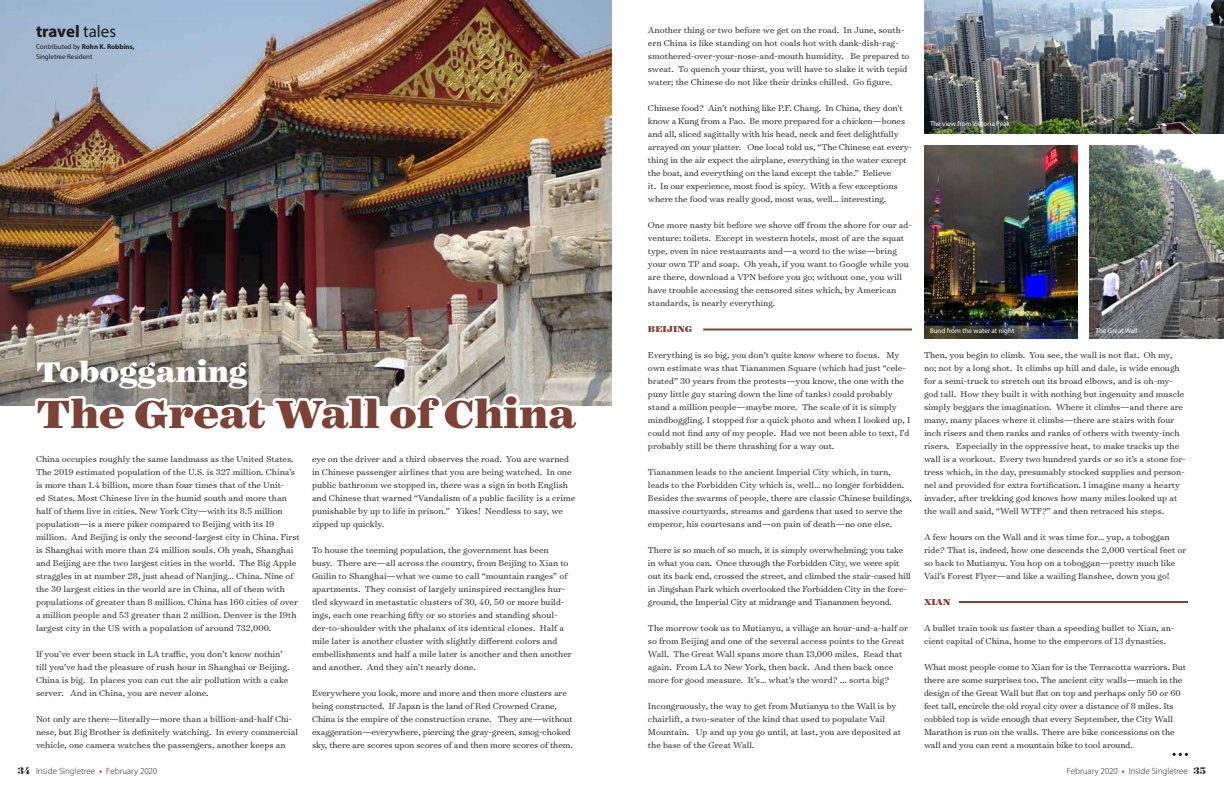
<style>
.page{position:relative;width:1224px;height:792px;background:#fff}
.page>*{position:absolute;margin:0;border:0;box-sizing:border-box;transform-origin:0 0}
.t1{font:900 44.6px "Surveyor Text";color:#7d4136}
.t2{font:900 32.2px "Surveyor Text";color:#fff}
.t3{font:700 17px "Myriad Pro";letter-spacing:-.01em;color:#1c1b1a}
.t4{font:300 9.8px/13px "Surveyor Text";color:#1c1b1a}
.t5{font:900 9.8px "Surveyor Text";color:#7d4136}
.t6{font:300 9px "Myriad Pro";color:#1c1b1a}
.t7{font:7px "Myriad Pro";color:#fff}
.t8{font:7px/10px "Myriad Pro";color:#1c1b1a}
.s1{font-weight:400}
.s2{font-weight:700}
.s3{font-family:"Surveyor Display";font-weight:700;font-size:11px}
.s4{font-weight:700;color:#e72528}
</style>
<div class="page">
<img style="left:0;top:0;width:612px;height:406px">
<svg style="left:1173px;top:753px;width:15px;height:3px"></svg>
<img style="left:924px;top:145px;width:154px;height:194px">
<img style="left:924px;top:0;width:300px;height:133px">
<img style="left:1090px;top:145px;width:134px;height:194px">
<img style="left:31px;top:0;width:551px;height:406px">
<hr style="left:959px;top:601px;width:229px;height:2px;background:#7d4136">
<hr style="left:703px;top:329px;width:209px;height:2px;background:#7d4136">
<h3 class="t3" style="left:36px;top:20px;width:82px">travel <span class="s1">tales</span></h3>
<p class="t8" style="left:36px;top:42px;width:100px">Contributed by <span class="s2">Rohn K. Robbins,<br></span>Singletree Resident</p>
<h2 class="t2" style="left:36px;top:351px;width:213px">Tobogganing</h2>
<h1 class="t1" style="left:36px;top:385px;width:542px">The Great Wall of China</h1>
<p class="t4" style="left:36px;top:452px;width:265px">China occupies roughly the same landmass as the United States.<br>The 2019 estimated population of the U.S. is 327 million. China’s is more than 1.4 billion, more than four times that of the Unit-<br>ed States. Most Chinese live in the humid south and more than half of them live in cities. New York City—with its 8.5 million population—is a mere piker compared to Beijing with its 19 million. And Beijing is only the second-largest city in China. First is Shanghai with more than 24 million souls. Oh yeah, Shanghai and Beijing are the two largest cities in the world. The Big Apple straggles in at number 28, just ahead of Nanjing… China. Nine of the 30 largest cities in the world are in China, all of them with populations of greater than 8 million. China has 160 cities of over a million people and 53 greater than 2 million. Denver is the 19th largest city in the US with a population of around 732,000.</p>
<p class="t4" style="left:36px;top:647px;width:255px">If you’ve ever been stuck in LA traffic, you don’t know nothin’ till you’ve had the pleasure of rush hour in Shanghai or Beijing.<br>China is big. In places you can cut the air pollution with a cake server. And in China, you are never alone.</p>
<p class="t4" style="left:36px;top:712px;width:264px">Not only are there—literally—more than a billion-and-half Chi&shy;nese, but Big Brother is definitely watching. In every commercial vehicle, one camera watches the passengers, another keeps an</p>
<p class="t4" style="left:312px;top:452px;width:265px">eye on the driver and a third observes the road. You are warned in Chinese passenger airlines that you are being watched. In one public bathroom we stopped in, there was a sign in both English and Chinese that warned “Vandalism of a public facility is a crime punishable by up to life in prison.” Yikes! Needless to say, we zipped up quickly.</p>
<p class="t4" style="left:312px;top:543px;width:261px">To house the teeming population, the government has been busy. There are—all across the country, from Beijing to Xian to Guilin to Shanghai—what we came to call “mountain ranges” of apartments. They consist of largely uninspired rectangles hur&shy;tled skyward in metastatic clusters of 30, 40, 50 or more build&shy;ings, each one reaching fifty or so stories and standing shoul&shy;der-to-shoulder with the phalanx of its identical clones. Half a mile later is another cluster with slightly different colors and embellishments and half a mile later is another and then another and another. And they ain’t nearly done.</p>
<p class="t4" style="left:312px;top:686px;width:262px">Everywhere you look, more and more and then more clusters are being constructed. If Japan is the land of Red Crowned Crane, China is the empire of the construction crane. They are—without exaggeration—everywhere, piercing the gray-green, smog-choked sky, there are scores upon scores of and then more scores of them.</p>
<p class="t4" style="left:648px;top:23px;width:263px">Another thing or two before we get on the road. In June, south&shy;ern China is like standing on hot coals hot with dank-dish-rag&shy;smothered-over-your-nose-and-mouth humidity. Be prepared to sweat. To quench your thirst, you will have to slake it with tepid water; the Chinese do not like their drinks chilled. Go figure.</p>
<p class="t4" style="left:648px;top:101px;width:265px">Chinese food? Ain’t nothing like P.F. Chang. In China, they don’t know a Kung from a Pao. Be more prepared for a chicken—bones and all, sliced sagittally with his head, neck and feet delightfully arrayed on your platter. One local told us, “The Chinese eat every&shy;thing in the air expect the airplane, everything in the water except the boat, and everything on the land except the table.” Believe<br>it. In our experience, most food is spicy. With a few exceptions where the food was really good, most was, well… interesting.</p>
<p class="t4" style="left:648px;top:218px;width:265px">One more nasty bit before we shove off from the shore for our ad&shy;venture: toilets. Except in western hotels, most of are the squat type, even in nice restaurants and—a word to the wise—bring your own TP and soap. Oh yeah, if you want to Google while you are there, download a VPN before you go; without one, you will have trouble accessing the censored sites which, by American standards, is nearly everything.</p>
<p class="t5" style="left:648px;top:322px;width:46px">BEIJING</p>
<p class="t4" style="left:648px;top:348px;width:264px">Everything is so big, you don’t quite know where to focus. My own estimate was that Tiananmen Square (which had just “cele&shy;brated” 30 years from the protests—you know, the one with the puny little guy staring down the line of tanks) could probably stand a million people—maybe more. The scale of it is simply mindboggling. I stopped for a quick photo and when I looked up, I could not find any of my people. Had we not been able to text, I’d probably still be there thrashing for a way out.</p>
<p class="t4" style="left:648px;top:465px;width:266px">Tiananmen leads to the ancient Imperial City which, in turn, leads to the Forbidden City which is, well… no longer forbidden.<br>Besides the swarms of people, there are classic Chinese buildings, massive courtyards, streams and gardens that used to serve the emperor, his courtesans and—on pain of death—no one else.</p>
<p class="t4" style="left:648px;top:543px;width:265px">There is so much of so much, it is simply overwhelming; you take in what you can. Once through the Forbidden City, we were spit out its back end, crossed the street, and climbed the stair-cased hill in Jingshan Park which overlooked the Forbidden City in the fore&shy;ground, the Imperial City at midrange and Tiananmen beyond.</p>
<p class="t4" style="left:648px;top:621px;width:262px">The morrow took us to Mutianyu, a village an hour-and-a-half or so from Beijing and one of the several access points to the Great Wall. The Great Wall spans more than 13,000 miles. Read that again. From LA to New York, then back. And then back once more for good measure. It’s… what’s the word? ... sorta big?</p>
<p class="t4" style="left:648px;top:699px;width:255px">Incongruously, the way to get from Mutianyu to the Wall is by chairlift, a two-seater of the kind that used to populate Vail Mountain. Up and up you go until, at last, you are deposited at the base of the Great Wall.</p>
<p class="t7" style="left:930px;top:119px;width:81px">The view from Victoria Peak</p>
<p class="t7" style="left:930px;top:326px;width:86px">Bund from the water at night</p>
<p class="t7" style="left:1096px;top:326px;width:43px">The Great Wall</p>
<p class="t4" style="left:924px;top:348px;width:263px">Then, you begin to climb. You see, the wall is not flat. Oh my, no; not by a long shot. It climbs up hill and dale, is wide enough for a semi-truck to stretch out its broad elbows, and is oh-my&shy;god tall. How they built it with nothing but ingenuity and muscle simply beggars the imagination. Where it climbs—and there are many, many places where it climbs—there are stairs with four inch risers and then ranks and ranks of others with twenty-inch risers. Especially in the oppressive heat, to make tracks up the wall is a workout. Every two hundred yards or so it’s a stone for&shy;tress which, in the day, presumably stocked supplies and person&shy;nel and provided for extra fortification. I imagine many a hearty invader, after trekking god knows how many miles looked up at the wall and said, “Well WTF?” and then retraced his steps.</p>
<p class="t4" style="left:924px;top:530px;width:264px">A few hours on the Wall and it was time for… yup, a toboggan ride? That is, indeed, how one descends the 2,000 vertical feet or so back to Mutianyu. You hop on a toboggan—pretty much like Vail’s Forest Flyer—and like a wailing Banshee, down you go!</p>
<p class="t5" style="left:924px;top:595px;width:28px">XIAN</p>
<p class="t4" style="left:924px;top:621px;width:252px">A bullet train took us faster than a speeding bullet to Xian, an&shy;cient capital of China, home to the emperors of 13 dynasties.</p>
<p class="t4" style="left:924px;top:660px;width:264px">What most people come to Xian for is the Terracotta warriors. But there are some surprises too. The ancient city walls—much in the design of the Great Wall but flat on top and perhaps only 50 or 60 feet tall, encircle the old royal city over a distance of 8 miles. Its cobbled top is wide enough that every September, the City Wall Marathon is run on the walls. There are bike concessions on the wall and you can rent a mountain bike to tool around.</p>
<p class="t6" style="left:18px;top:765px;width:141px"><span class="s3">34</span> Inside Singletree <span class="s4">•</span> February 2020</p>
<p class="t6" style="left:1067px;top:765px;width:141px">February 2020 <span class="s4">•</span> Inside Singletree <span class="s3">35</span></p>
</div>
